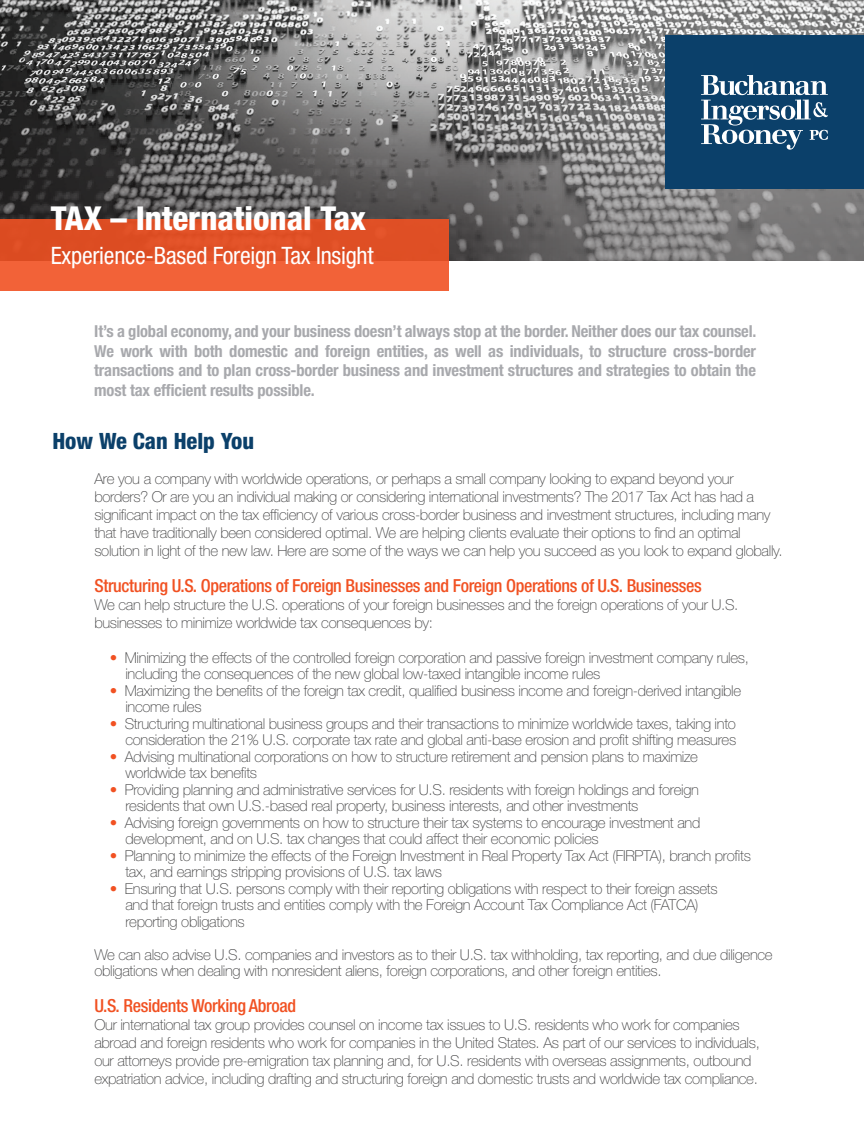
<style>
.page{position:relative;width:864px;height:1134px;background:#fff}
.page>*{position:absolute;margin:0;border:0;box-sizing:border-box;transform-origin:0 0}
.t1{font:800 condensed 33px "Helvetica Neue LT Std";color:#fff}
.t2{font:condensed 24px "Helvetica Neue LT Std";letter-spacing:-.01em;color:#fff}
.t3{font:800 condensed 22.5px "Helvetica Neue LT Std";color:#0b406a}
.t4{font:500 condensed 18px "Helvetica Neue LT Std";letter-spacing:-.02em;color:#f15122}
.t5{font:700 condensed 16.5px/19.8px "Helvetica Neue LT Std";letter-spacing:-.01em;color:#a8a9ad;text-align:justify}
.t6{font:100 15px/18px "Helvetica Neue LT Std";letter-spacing:-.02em;color:#3e3e3f}
.s1{color:#f15122}
</style>
<div class="page">
<img style="left:0;top:0;width:471px;height:81px">
<svg style="left:0;top:81px;width:471px;height:179px;background:#5d5b5b"></svg>
<svg style="left:471px;top:0;width:393px;height:261px;background:#8d8d8d"></svg>
<div style="left:665px;top:36px;width:199px;height:153px;background:#0b406a"></div>
<svg style="left:701px;top:75px;width:127px;height:75px"></svg>
<div style="left:0;top:220px;width:449px;height:71px;background:linear-gradient(to right,#e6562c,#e8582e)"></div>
<p class="t1" style="left:51px;top:198px;width:317px">TAX – International Tax</p>
<p class="t2" style="left:51px;top:241px;width:324px">Experience-Based Foreign Tax Insight</p>
<p class="t5" style="left:94px;top:321px;width:664px">It’s a global economy, and your business doesn’t always stop at the border. Neither does our tax counsel.<br>We work with both domestic and foreign entities, as well as individuals, to structure cross-border transactions and to plan cross-border business and investment structures and strategies to obtain the most tax efficient results possible.</p>
<p class="t3" style="left:52px;top:427px;width:203px">How We Can Help You</p>
<p class="t6" style="left:94px;top:470px;width:690px">Are you a company with worldwide operations, or perhaps a small company looking to expand beyond your borders? Or are you an individual making or considering international investments? The 2017 Tax Act has had a significant impact on the tax efficiency of various cross-border business and investment structures, including many that have traditionally been considered optimal. We are helping clients evaluate their options to find an optimal solution in light of the new law. Here are some of the ways we can help you succeed as you look to expand globally.</p>
<p class="t4" style="left:94px;top:575px;width:609px">Structuring U.S. Operations of Foreign Businesses and Foreign Operations of U.S. Businesses</p>
<p class="t6" style="left:94px;top:596px;width:646px">We can help structure the U.S. operations of your foreign businesses and the foreign operations of your U.S. businesses to minimize worldwide tax consequences by:</p>
<p class="t6" style="left:110px;top:648px;width:641px"><span class="s1">•</span> Minimizing the effects of the controlled foreign corporation and passive foreign investment company rules,</p>
<p class="t6" style="left:125px;top:665px;width:477px">including the consequences of the new global low-taxed intangible income rules</p>
<p class="t6" style="left:110px;top:681px;width:633px"><span class="s1">•</span> Maximizing the benefits of the foreign tax credit, qualified business income and foreign-derived intangible</p>
<p class="t6" style="left:125px;top:698px;width:78px">income rules</p>
<p class="t6" style="left:110px;top:714px;width:628px"><span class="s1">•</span> Structuring multinational business groups and their transactions to minimize worldwide taxes, taking into</p>
<p class="t6" style="left:125px;top:731px;width:612px">consideration the 21% U.S. corporate tax rate and global anti-base erosion and profit shifting measures</p>
<p class="t6" style="left:110px;top:747px;width:590px"><span class="s1">•</span> Advising multinational corporations on how to structure retirement and pension plans to maximize</p>
<p class="t6" style="left:125px;top:764px;width:133px">worldwide tax benefits</p>
<p class="t6" style="left:110px;top:780px;width:591px"><span class="s1">•</span> Providing planning and administrative services for U.S. residents with foreign holdings and foreign</p>
<p class="t6" style="left:125px;top:797px;width:515px">residents that own U.S.-based real property, business interests, and other investments</p>
<p class="t6" style="left:110px;top:813px;width:592px"><span class="s1">•</span> Advising foreign governments on how to structure their tax systems to encourage investment and</p>
<p class="t6" style="left:125px;top:830px;width:475px">development, and on U.S. tax changes that could affect their economic policies</p>
<p class="t6" style="left:110px;top:846px;width:643px"><span class="s1">•</span> Planning to minimize the effects of the Foreign Investment in Real Property Tax Act (FIRPTA), branch profits</p>
<p class="t6" style="left:125px;top:863px;width:318px">tax, and earnings stripping provisions of U.S. tax laws</p>
<p class="t6" style="left:110px;top:879px;width:609px"><span class="s1">•</span> Ensuring that U.S. persons comply with their reporting obligations with respect to their foreign assets</p>
<p class="t6" style="left:125px;top:896px;width:575px">and that foreign trusts and entities comply with the Foreign Account Tax Compliance Act (FATCA)</p>
<p class="t6" style="left:125px;top:912px;width:121px">reporting obligations</p>
<p class="t6" style="left:94px;top:946px;width:680px;line-height:16.5px">We can also advise U.S. companies and investors as to their U.S. tax withholding, tax reporting, and due diligence obligations when dealing with nonresident aliens, foreign corporations, and other foreign entities.</p>
<p class="t4" style="left:94px;top:995px;width:203px">U.S. Residents Working Abroad</p>
<p class="t6" style="left:94px;top:1016px;width:667px">Our international tax group provides counsel on income tax issues to U.S. residents who work for companies abroad and foreign residents who work for companies in the United States. As part of our services to individuals, our attorneys provide pre-emigration tax planning and, for U.S. residents with overseas assignments, outbound expatriation advice, including drafting and structuring foreign and domestic trusts and worldwide tax compliance.</p>
</div>
